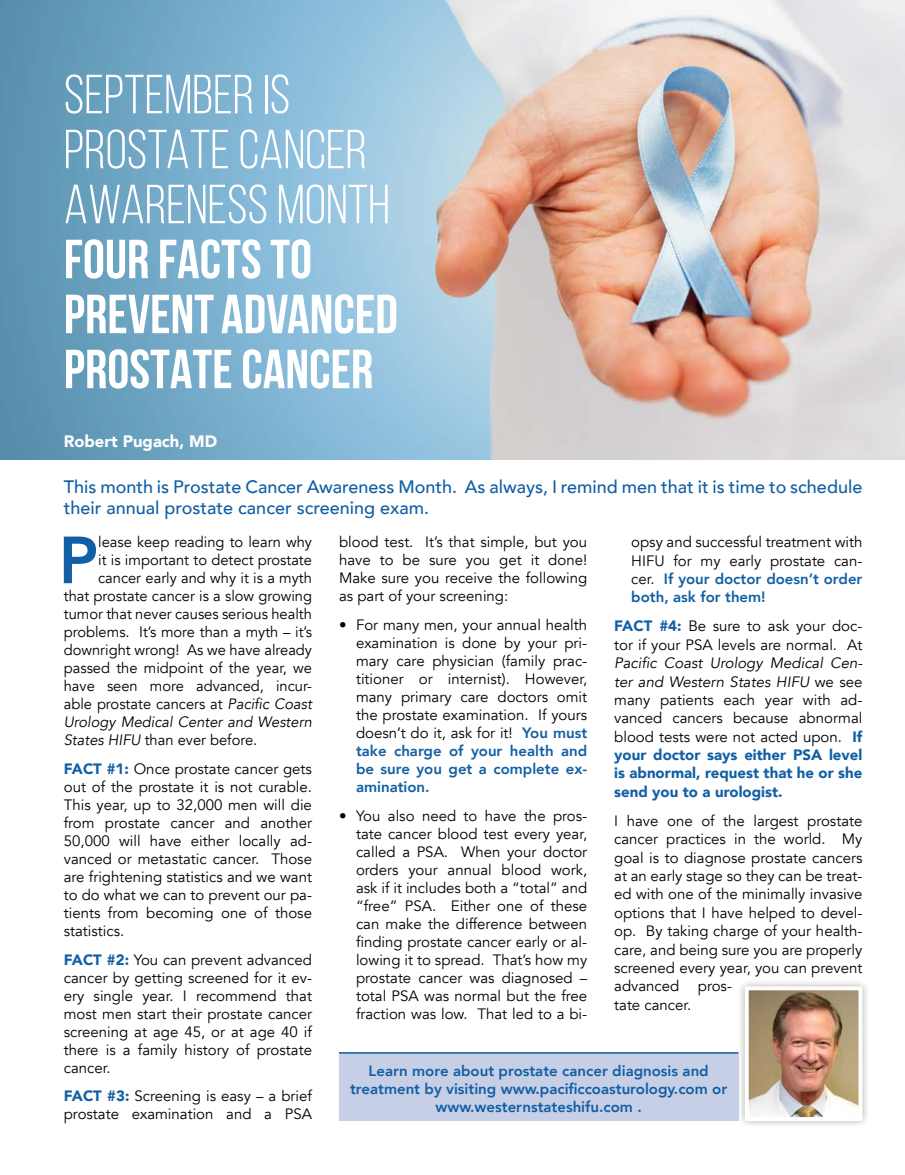
<style>
.page{position:relative;width:905px;height:1175px;background:#fff}
.page>*{position:absolute;margin:0;border:0;box-sizing:border-box;transform-origin:0 0}
.t1{font:800 65.85px "Avenir";color:#115fa4}
.t2{font:700 54.9px/54.9px "Bebas Neue";color:#fff}
.t3{font:54.9px/54.9px "Bebas Neue";color:#fff}
.t4{font:500 18px/21.6px "Avenir";color:#115fa4}
.t5{font:900 16.5px "Avenir";color:#fff}
.t6{font:15px/18px "Avenir";color:#000;text-align:justify}
.t7{font:800 15px/18px "Avenir";color:#115fa4;text-align:center}
.t8{font:italic 15px "Avenir";color:#000}
.s1{font-style:italic}
.s2{font-weight:900;color:#115fa4}
.s3{font-weight:800;color:#115fa4}
</style>
<div class="page">
<img style="left:0;top:0;width:904px;height:459px">
<div style="left:736px;top:978px;width:134px;height:150px;background:#000;opacity:.33"></div>
<img style="left:749px;top:991px;width:108px;height:125px">
<div style="left:744px;top:986px;width:118px;height:135px;border:4px solid #fff"></div>
<div style="left:339px;top:1052px;width:399px;height:68px;background:#c7cfe6"></div>
<hr style="left:339px;top:1052px;width:399px;height:1px;background:#115fa4">
<h2 class="t3" style="left:64px;top:67px;width:327px">SEPTEMBER IS<br>PROSTATE CANCER<br>AWARENESS MONTH</h2>
<h2 class="t2" style="left:64px;top:231px;width:335px">FOUR FACTS TO<br>PREVENT ADVANCED<br>PROSTATE CANCER</h2>
<p class="t5" style="left:64px;top:427px;width:155px">Robert Pugach, MD</p>
<p class="t4" style="left:64px;top:475px;width:800px">This month is Prostate Cancer Awareness Month. As always, I remind men that it is time to schedule their annual prostate cancer screening exam.</p>
<h1 class="t1" style="left:59px;top:509px;width:41px">P</h1>
<p class="t6" style="left:98px;top:533px;width:215px">lease keep reading to learn why</p>
<p class="t6" style="left:98px;top:551px;width:215px">it is important to detect prostate</p>
<p class="t6" style="left:98px;top:569px;width:215px">cancer early and why it is a myth</p>
<p class="t6" style="left:64px;top:587px;width:250px">that prostate cancer is a slow growing</p>
<p class="t6" style="left:64px;top:605px;width:250px">tumor that never causes serious health</p>
<p class="t6" style="left:64px;top:623px;width:250px">problems. It’s more than a myth – it’s</p>
<p class="t6" style="left:64px;top:641px;width:250px">downright wrong! As we have already</p>
<p class="t6" style="left:64px;top:659px;width:250px">passed the midpoint of the year, we</p>
<p class="t6" style="left:64px;top:677px;width:250px">have seen more advanced, incur-</p>
<p class="t6" style="left:64px;top:695px;width:250px">able prostate cancers at <span class="s1">Pacific Coast</span></p>
<p class="t8" style="left:64px;top:713px;width:250px">Urology Medical Center and Western</p>
<p class="t6" style="left:64px;top:731px;width:195px"><span class="s1">States HIFU</span> than ever before.</p>
<p class="t6" style="left:64px;top:760px;width:250px"><span class="s2">FACT #1:</span> Once prostate cancer gets out of the prostate it is not curable.<br>This year, up to 32,000 men will die from prostate cancer and another 50,000 will have either locally ad&shy;vanced or metastatic cancer. Those are frightening statistics and we want to do what we can to prevent our pa&shy;tients from becoming one of those statistics.</p>
<p class="t6" style="left:64px;top:950px;width:250px"><span class="s2">FACT #2:</span> You can prevent advanced cancer by getting screened for it ev&shy;ery single year. I recommend that most men start their prostate cancer screening at age 45, or at age 40 if there is a family history of prostate cancer.</p>
<p class="t6" style="left:64px;top:1087px;width:250px"><span class="s2">FACT #3:</span> Screening is easy – a brief prostate examination and a PSA</p>
<p class="t6" style="left:339px;top:533px;width:250px">blood test. It’s that simple, but you have to be sure you get it done!<br>Make sure you receive the following as part of your screening:</p>
<p class="t6" style="left:356px;top:616px;width:233px;text-indent:-17px">• For many men, your annual health examination is done by your pri&shy;mary care physician (family prac&shy;titioner or internist). However, many primary care doctors omit the prostate examination. If yours doesn’t do it, ask for it! <span class="s3">You must take charge of your health and be sure you get a complete ex&shy;amination.</span></p>
<p class="t6" style="left:356px;top:806px;width:233px;text-indent:-17px">• You also need to have the pros&shy;tate cancer blood test every year, called a PSA. When your doctor orders your annual blood work, ask if it includes both a “total” and “free” PSA. Either one of these can make the difference between finding prostate cancer early or al&shy;lowing it to spread. That’s how my prostate cancer was diagnosed – total PSA was normal but the free fraction was low. That led to a bi-</p>
<p class="t6" style="left:631px;top:533px;width:233px">opsy and successful treatment with HIFU for my early prostate can&shy;cer. <span class="s3">If your doctor doesn’t order both, ask for them!</span></p>
<p class="t6" style="left:614px;top:617px;width:250px"><span class="s2">FACT #4:</span> Be sure to ask your doc&shy;tor if your PSA levels are normal. At</p>
<p class="t6" style="left:614px;top:654px;width:250px;line-height:18.5px"><span class="s1">Pacific Coast Urology Medical Cen&shy;ter and Western States HIFU</span> we see many patients each year with ad&shy;vanced cancers because abnormal blood tests were not acted upon. <span class="s2">If your doctor says either PSA level is abnormal, request that he or she send you to a urologist.</span></p>
<p class="t6" style="left:614px;top:811px;width:250px;line-height:18.5px;text-align:left">I have one of the largest prostate cancer practices in the world. My goal is to diagnose prostate cancers at an early stage so they can be treat&shy;ed with one of the minimally invasive options that I have helped to devel&shy;op. By taking charge of your health&shy;care, and being sure you are properly screened every year, you can prevent advanced pros-<br>tate cancer.</p>
<p class="t7" style="left:350px;top:1062px;width:378px">Learn more about prostate cancer diagnosis and treatment by visiting www.pacificcoasturology.com or www.westernstateshifu.com .</p>
</div>
